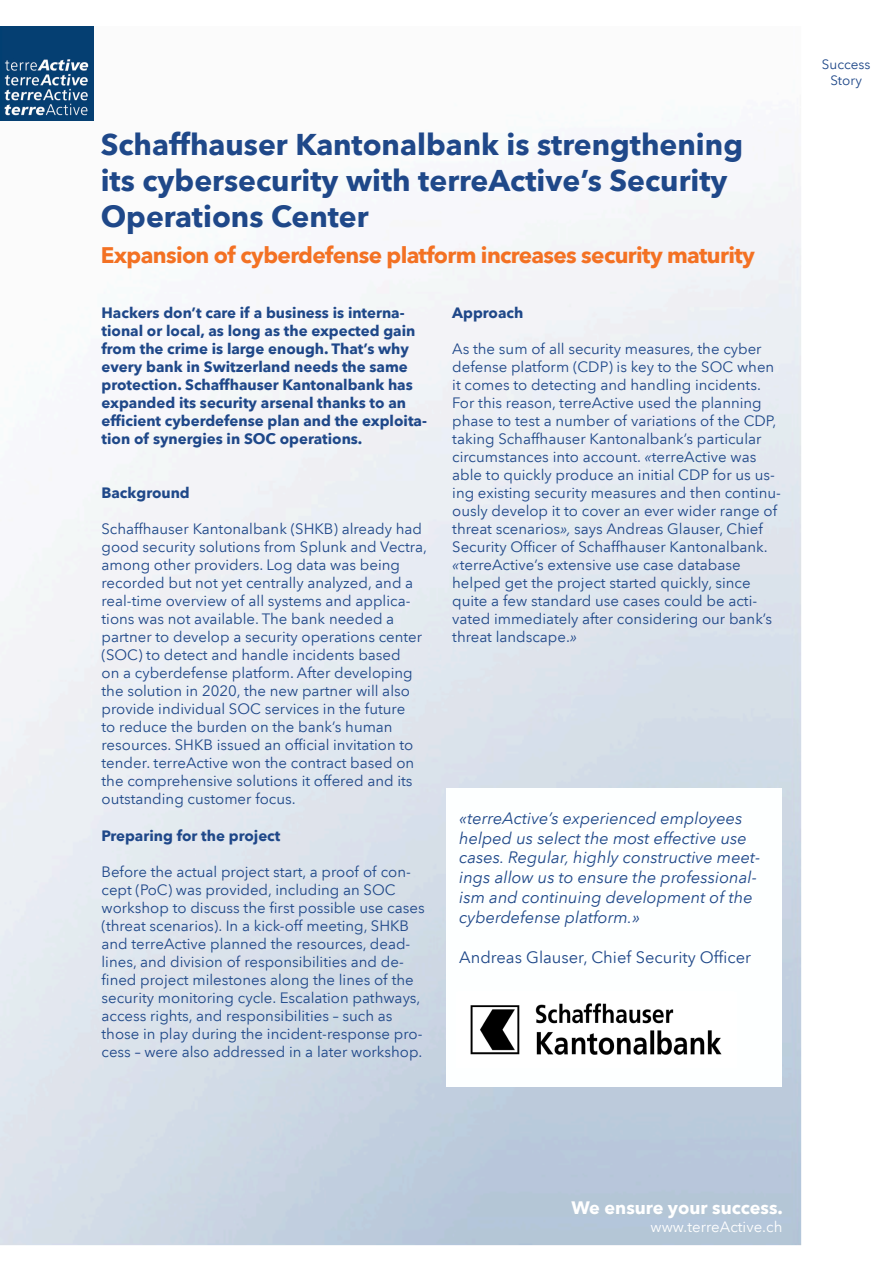
<style>
.page{position:relative;width:893px;height:1263px;background:#fff}
.page>*{position:absolute;margin:0;border:0;box-sizing:border-box;transform-origin:0 0}
.t1{font:700 30px/36px "Avenir Next LT Pro";color:#1f4889}
.t2{font:700 22.5px "Avenir Next LT Pro";letter-spacing:-.03em;color:#f37123}
.t3{font:700 18px "Avenir Next LT Pro";color:#fff}
.t4{font:italic 16.5px/19.8px "Avenir Next LT Pro";color:#1f4889}
.t5{font:16.5px "Avenir Next LT Pro";color:#1f4889}
.t6{font:15px/18px "Avenir Next LT Pro";color:#1f4889}
.t7{font:700 15px/18px "Avenir Next LT Pro";color:#1f4889}
.t8{font:15px "Avenir Next LT Pro";color:#fff}
.t9{font:13.5px/16.2px "Avenir Next LT Pro";color:#1f4889;text-align:center}
.s1{font-style:italic}
</style>
<div class="page">
<img style="left:1px;top:120px;width:801px;height:1126px">
<img style="left:0;top:26px;width:94px;height:94px">
<div style="left:446px;top:789px;width:336px;height:298px;background:#fdffff"></div>
<img style="left:470px;top:1003px;width:252px;height:52px">
<h1 class="t1" style="left:101px;top:126px;width:644px">Schaffhauser Kantonalbank is strengthening its cybersecurity with terreActive’s Security<br>Operations Center</h1>
<h2 class="t2" style="left:101px;top:241px;width:656px">Expansion of cyberdefense platform increases security maturity</h2>
<p class="t7" style="left:102px;top:303px;width:327px">Hackers don’t care if a business is interna&shy;tional or local, as long as the expected gain from the crime is large enough. That’s why every bank in Switzerland needs the same protection. Schaffhauser Kantonalbank has expanded its security arsenal thanks to an efficient cyberdefense plan and the exploita&shy;tion of synergies in SOC operations.</p>
<p class="t7" style="left:102px;top:483px;width:90px">Background</p>
<p class="t6" style="left:102px;top:519px;width:327px">Schaffhauser Kantonalbank (SHKB) already had good security solutions from Splunk and Vectra, among other providers. Log data was being recorded but not yet centrally analyzed, and a real-time overview of all systems and applica&shy;tions was not available. The bank needed a partner to develop a security operations center (SOC) to detect and handle incidents based<br>on a cyberdefense platform. After developing the solution in 2020, the new partner will also provide individual SOC services in the future<br>to reduce the burden on the bank’s human resources. SHKB issued an official invitation to tender. terreActive won the contract based on the comprehensive solutions it offered and its outstanding customer focus.</p>
<p class="t7" style="left:102px;top:827px;width:180px">Preparing for the project</p>
<p class="t6" style="left:102px;top:863px;width:325px">Before the actual project start, a proof of con&shy;cept (PoC) was provided, including an SOC workshop to discuss the first possible use cases (threat scenarios). In a kick-off meeting, SHKB and terreActive planned the resources, dead&shy;lines, and division of responsibilities and de&shy;fined project milestones along the lines of the security monitoring cycle. Escalation pathways, access rights, and responsibilities – such as those in play during the incident-response pro&shy;cess – were also addressed in a later workshop.</p>
<p class="t7" style="left:452px;top:303px;width:73px">Approach</p>
<p class="t6" style="left:452px;top:339px;width:330px">As the sum of all security measures, the cyber defense platform (CDP) is key to the SOC when it comes to detecting and handling incidents.<br>For this reason, terreActive used the planning phase to test a number of variations of the CDP, taking Schaffhauser Kantonalbank’s particular circumstances into account. <span class="s1">«</span>terreActive was able to quickly produce an initial CDP for us us&shy;ing existing security measures and then continu&shy;ously develop it to cover an ever wider range of threat scenarios<span class="s1">»,</span> says Andreas Glauser, Chief Security Officer of Schaffhauser Kantonalbank. <span class="s1">«</span>terreActive’s extensive use case database helped get the project started quickly, since quite a few standard use cases could be acti&shy;vated immediately after considering our bank’s threat landscape.<span class="s1">»</span></p>
<p class="t4" style="left:459px;top:808px;width:303px">«terreActive’s experienced employees helped us select the most effective use cases. Regular, highly constructive meet&shy;ings allow us to ensure the professional&shy;ism and continuing development of the cyberdefense platform.»</p>
<p class="t5" style="left:459px;top:947px;width:293px">Andreas Glauser, Chief Security Officer</p>
<p class="t9" style="left:822px;top:56px;width:50px">Success<br>Story</p>
<p class="t3" style="left:571px;top:1196px;width:213px">We ensure your success.</p>
<p class="t8" style="left:650px;top:1217px;width:133px">www.terreActive.ch</p>
</div>
